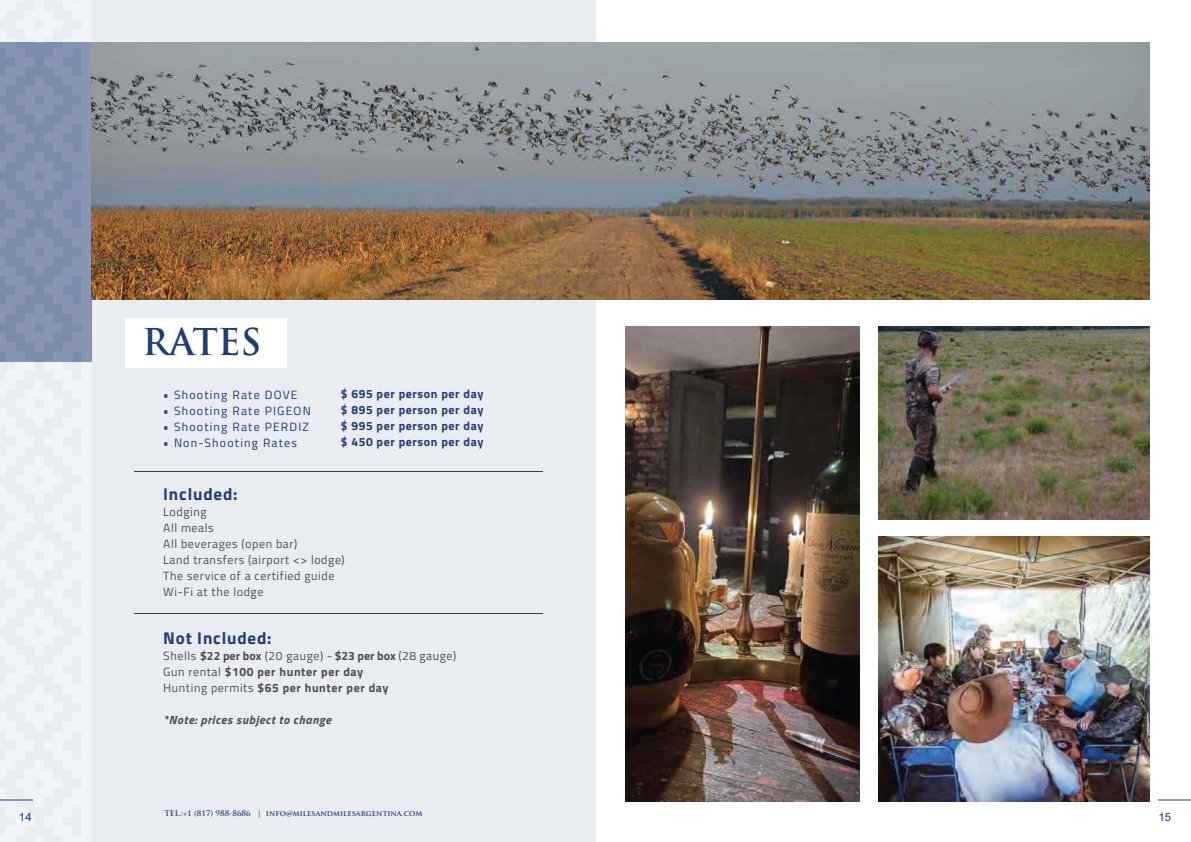
<style>
.page{position:relative;width:1191px;height:842px;background:#fff}
.page>*{position:absolute;margin:0;border:0;box-sizing:border-box;transform-origin:0 0}
.t1{font:700 36px "Trajan Pro";color:#223c74}
.t2{font:700 17px "Titillium Web";letter-spacing:.05em;color:#223c74}
.t3{font:12px/16px "Titillium Web";letter-spacing:.05em;color:#4d4d4f}
.t4{font:700 12px/16px "Titillium Web";letter-spacing:.05em;color:#4d4d4f}
.t5{font:700 12px/16px "Titillium Web";letter-spacing:.05em;color:#223c74;text-align:justify}
.t6{font:12px/16px "Titillium Web";letter-spacing:.1em;color:#223c74}
.t7{font:italic 700 12px "Titillium Web";letter-spacing:.05em;color:#4d4d4f}
.t8{font:11.5px "Arial";color:#223c74}
.t9{font:700 7.6px "Trajan Pro";color:#223c74}
.s1{font-weight:400}
</style>
<div class="page">
<div style="left:0;top:0;width:595px;height:842px;background:#e9ecf1"></div>
<svg style="left:0;top:42px;width:91px;height:758px"></svg>
<img style="left:879px;top:537px;width:270px;height:264px">
<img style="left:879px;top:326px;width:270px;height:193px">
<img style="left:625px;top:326px;width:234px;height:475px">
<img style="left:91px;top:42px;width:1058px;height:257px">
<div style="left:125px;top:318px;width:162px;height:50px;background:#fff"></div>
<hr style="left:134px;top:471px;width:408px;height:1px;background:#223c74">
<hr style="left:134px;top:613px;width:408px;height:1px;background:#223c74">
<hr style="left:1158px;top:800px;width:33px;height:1px;background:#223c74">
<hr style="left:0;top:800px;width:33px;height:1px;background:#223c74">
<h1 class="t1" style="left:142px;top:324px;width:121px">RATES</h1>
<p class="t6" style="left:163px;top:387px;width:149px">ï Shooting Rate DOVE<br>ï Shooting Rate PIGEON ï Shooting Rate PERDIZ ï Non-Shooting Rates</p>
<p class="t5" style="left:341px;top:387px;width:144px">$ 695 per person per day $ 895 per person per day $ 995 per person per day $ 450 per person per day</p>
<h2 class="t2" style="left:163px;top:486px;width:76px">Included:</h2>
<p class="t3" style="left:163px;top:505px;width:183px">Lodging<br>All meals<br>All beverages (open bar)<br>Land transfers (airport &lt;&gt; lodge)<br>The service of a certified guide<br>Wi-Fi at the lodge</p>
<h2 class="t2" style="left:163px;top:630px;width:110px">Not Included:</h2>
<p class="t4" style="left:163px;top:648px;width:295px"><span class="s1">Shells</span> $22 per box <span class="s1">(20 gauge) -</span> $23 per box <span class="s1">(28 gauge)<br>Gun rental</span> $100 per hunter per day<br><span class="s1">Hunting permits</span> $65 per hunter per day</p>
<p class="t7" style="left:163px;top:715px;width:169px">*Note: prices subject to change</p>
<p class="t9" style="left:164px;top:809px;width:259px">TEL.:+1 (817) 988-8686 | info@milesandmilesargentina.com</p>
<p class="t8" style="left:19px;top:810px;width:14px">14</p>
<p class="t8" style="left:1158px;top:810px;width:14px">15</p>
</div>
